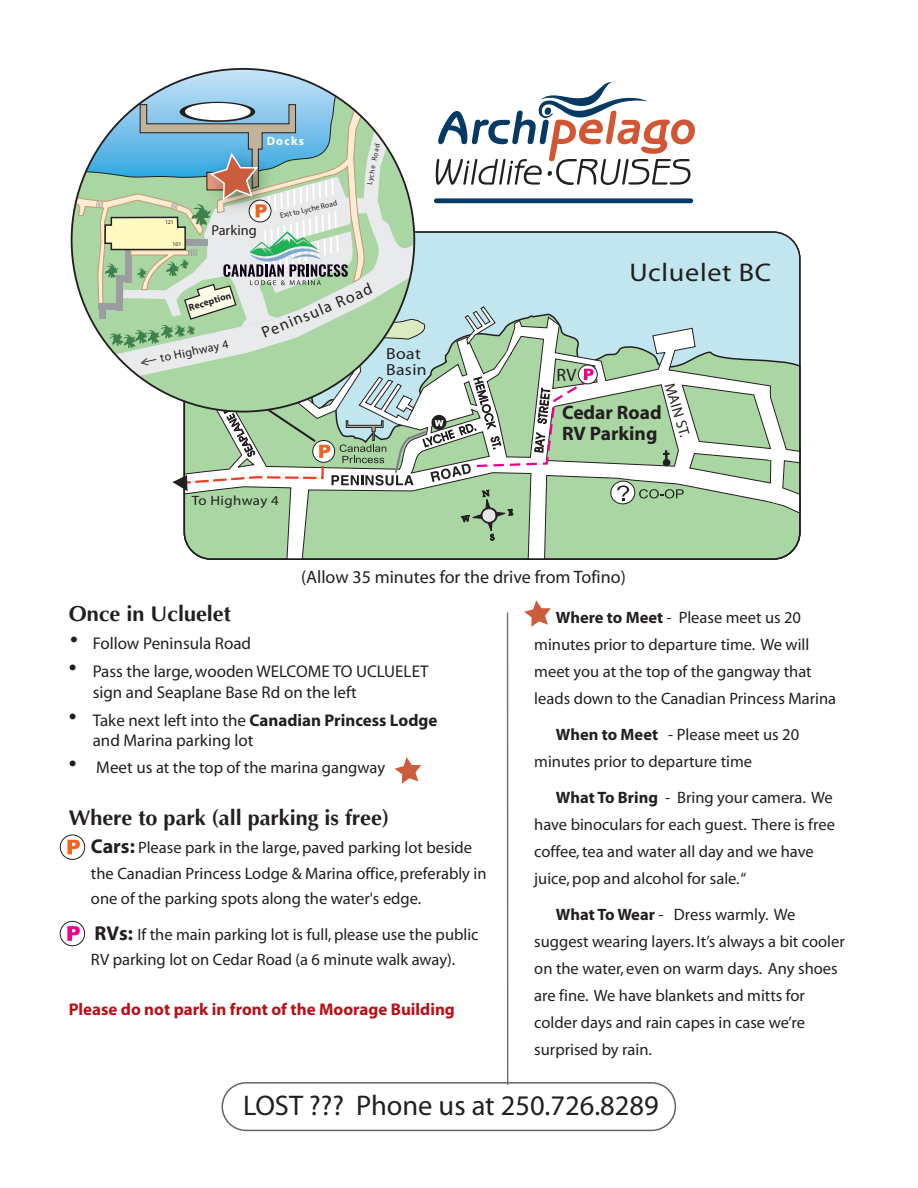
<style>
.page{position:relative;width:918px;height:1188px;background:#fff}
.page>*{position:absolute;margin:0;border:0;box-sizing:border-box;transform-origin:0 0}
.t1{font:28.5px "Myriad";color:#231f20}
.t2{font:25.65px "Myriad";letter-spacing:.025em;color:#231f20;scale:1.1 1}
.t3{font:21.6px "Ottawa";color:#231f20}
.t4{font:700 19.5px/21px "Myriad";color:#231f20}
.t5{font:18px "Myriad";color:#231f20}
.t6{font:16.95px/21px "Myriad";color:#231f20}
.t7{font:700 16.95px "Myriad";color:#b90f17}
.t8{font:16.5px/27px "Myriad";color:#231f20}
.t9{font:16.05px "Myriad Pro";color:#231f20}
.t10{font:16.05px/16px "Myriad";letter-spacing:.025em;color:#231f20;scale:1.1 1}
.t11{font:15px "Myriad Pro";color:#231f20}
.t12{font:14.4px "Myriad Pro";color:#231f20}
.t13{font:13.5px "Myriad";letter-spacing:.025em;color:#231f20;scale:1.1 1}
.t14{font:12px "Myriad Pro";color:#231f20}
.t15{font:700 12px "Myriad Pro";letter-spacing:.1em;color:#fff}
.t16{font:700 9.6px "Myriad Pro";color:#231f20}
.t17{font:7.65px "Myriad Pro";color:#231f20}
.t18{font:7.2px "Myriad Pro";color:#231f20}
.t19{font:5.7px "Myriad Pro";color:#231f20}
.s1{font-size:14.4px}
.s2{font-size:27.75px}
.s3{font-weight:700}
.s4{font-size:16.95px}
.s5{font-weight:700;font-size:20.1px}
.s6{font-family:"Myriad Pro";font-weight:700}
</style>
<div class="page">
<div style="left:184px;top:232px;width:616px;height:327px;background:#c1e6f0;border-radius:27px"></div>
<svg style="left:184px;top:316px;width:614px;height:244px"></svg>
<svg style="left:663px;top:451px;width:7px;height:15px"></svg>
<svg style="left:610px;top:480px;width:74px;height:25px;background:#a7c1a3"></svg>
<svg style="left:464px;top:306px;width:32px;height:40px"></svg>
<svg style="left:503px;top:348px;width:9px;height:7px"></svg>
<svg style="left:768px;top:444px;width:9px;height:17px"></svg>
<svg style="left:766px;top:482px;width:12px;height:22px"></svg>
<svg style="left:578px;top:365px;width:19px;height:19px"></svg>
<div style="left:578px;top:365px;width:20px;height:19px;border:1px solid #231f20;border-radius:50%"></div>
<svg style="left:524px;top:600px;width:27px;height:27px"></svg>
<svg style="left:395px;top:757px;width:26px;height:27px"></svg>
<svg style="left:60px;top:921px;width:25px;height:25px"></svg>
<div style="left:60px;top:921px;width:25px;height:25px;border:1px solid #231f20;border-radius:50%"></div>
<svg style="left:67px;top:926px;width:13px;height:15px"></svg>
<svg style="left:60px;top:835px;width:25px;height:24px"></svg>
<div style="left:60px;top:835px;width:25px;height:25px;border:1px solid #231f20;border-radius:50%"></div>
<svg style="left:67px;top:840px;width:13px;height:14px"></svg>
<hr style="left:507px;top:613px;width:1px;height:472px;background:#717275">
<svg style="left:173px;top:369px;width:421px;height:171px;background:#b6d0b2"></svg>
<div style="left:222px;top:1082px;width:454px;height:49px;border:2px solid #636366;border-radius:24px"></div>
<div style="left:434px;top:198px;width:259px;height:5px;background:#043a63;border-radius:2px"></div>
<svg style="left:436px;top:82px;width:259px;height:103px"></svg>
<svg style="left:114px;top:355px;width:300px;height:57px;fill:#a9d6a3"></svg>
<svg style="left:72px;top:69px;width:356px;height:286px"></svg>
<p class="t19" style="left:165px;top:219px;width:10px">121</p>
<p class="t19" style="left:173px;top:240px;width:10px">101</p>
<p class="t15" style="left:267px;top:133px;width:39px">Docks</p>
<p class="t12" style="left:211px;top:221px;width:47px">Parking</p>
<p class="t17" style="left:279px;top:211px;width:60px;rotate:-13deg">Exit to Lyche Road</p>
<p class="t18" style="left:365px;top:184px;width:43px;rotate:-79deg">Lyche Road</p>
<p class="t16" style="left:187px;top:302px;width:46px;rotate:-17deg">Reception</p>
<p class="t14" style="left:139px;top:355px;width:92px;rotate:-12deg"><span class="s1">&lt;—</span> to Highway 4</p>
<p class="t9" style="left:259px;top:325px;width:120px;rotate:-23deg">Peninsula Road</p>
<p class="t10" style="left:386px;top:347px;width:39px">Boat<br>Basin</p>
<p class="t13" style="left:192px;top:494px;width:81px">To Highway 4</p>
<h2 class="t2" style="left:629px;top:259px;width:131px">Ucluelet BC</h2>
<p class="t5" style="left:557px;top:366px;width:22px">RV</p>
<p class="t4" style="left:562px;top:403px;width:101px">Cedar Road<br>RV Parking</p>
<p class="t11" style="left:678px;top:381px;width:57px;rotate:73deg">MAIN ST.</p>
<p class="t5" style="left:301px;top:568px;width:326px">(Allow 35 minutes for the drive from Tofino)</p>
<h3 class="t3" style="left:69px;top:600px;width:164px">Once in Ucluelet</h3>
<p class="t6" style="left:70px;top:633px;width:183px"><span class="s2">•</span> Follow Peninsula Road</p>
<p class="t6" style="left:93px;top:661px;width:337px;text-indent:-24px"><span class="s2">•</span> Pass the large, wooden WELCOME TO UCLUELET sign and Seaplane Base Rd on the left</p>
<p class="t6" style="left:93px;top:711px;width:346px;line-height:20.1px;text-indent:-24px"><span class="s2">•</span> Take next left into the <span class="s3">Canadian Princess Lodge </span>and Marina parking lot</p>
<p class="t8" style="left:69px;top:755px;width:318px"><span class="s2">•</span> <span class="s4">Meet us</span> at the top of the marina gangway</p>
<h3 class="t3" style="left:69px;top:805px;width:322px">Where to park (all parking is free)</h3>
<p class="t8" style="left:91px;top:836px;width:397px;line-height:25.5px"><span class="s5">Cars:</span> Please park in the large, paved parking lot beside the Canadian Princess Lodge &amp; Marina office, preferably in one of the parking spots along the water's edge.</p>
<p class="t8" style="left:91px;top:922px;width:389px;line-height:25.5px"><span class="s5">RVs:</span> If the main parking lot is full, please use the public<br>RV parking lot on Cedar Road (a 6 minute walk away)<span class="s4">.</span></p>
<p class="t7" style="left:69px;top:1000px;width:388px">Please do not park in front of the Moorage Building</p>
<p class="t8" style="left:534px;top:604px;width:303px;text-indent:22px"><span class="s6">Where to Meet</span> - Please meet us 20 minutes prior to departure time. We will meet you at the top of the gangway that leads down to the Canadian Princess Marina</p>
<p class="t8" style="left:534px;top:721px;width:266px;text-indent:22px"><span class="s6">When to Meet</span> - Please meet us 20 minutes prior to departure time</p>
<p class="t8" style="left:534px;top:784px;width:302px;text-indent:22px"><span class="s6">What To Bring</span> - Bring your camera. We have binoculars for each guest. There is free coffee, tea and water all day and we have juice, pop and alcohol for sale.“</p>
<p class="t8" style="left:534px;top:901px;width:312px;text-indent:22px"><span class="s6">What To Wear</span> - Dress warmly. We suggest wearing layers. It’s always a bit cooler on the water, even on warm days. Any shoes are fine. We have blankets and mitts for colder days and rain capes in case we’re surprised by rain.</p>
<h1 class="t1" style="left:243px;top:1091px;width:417px">LOST ??? Phone us at 250.726.8289</h1>
</div>
